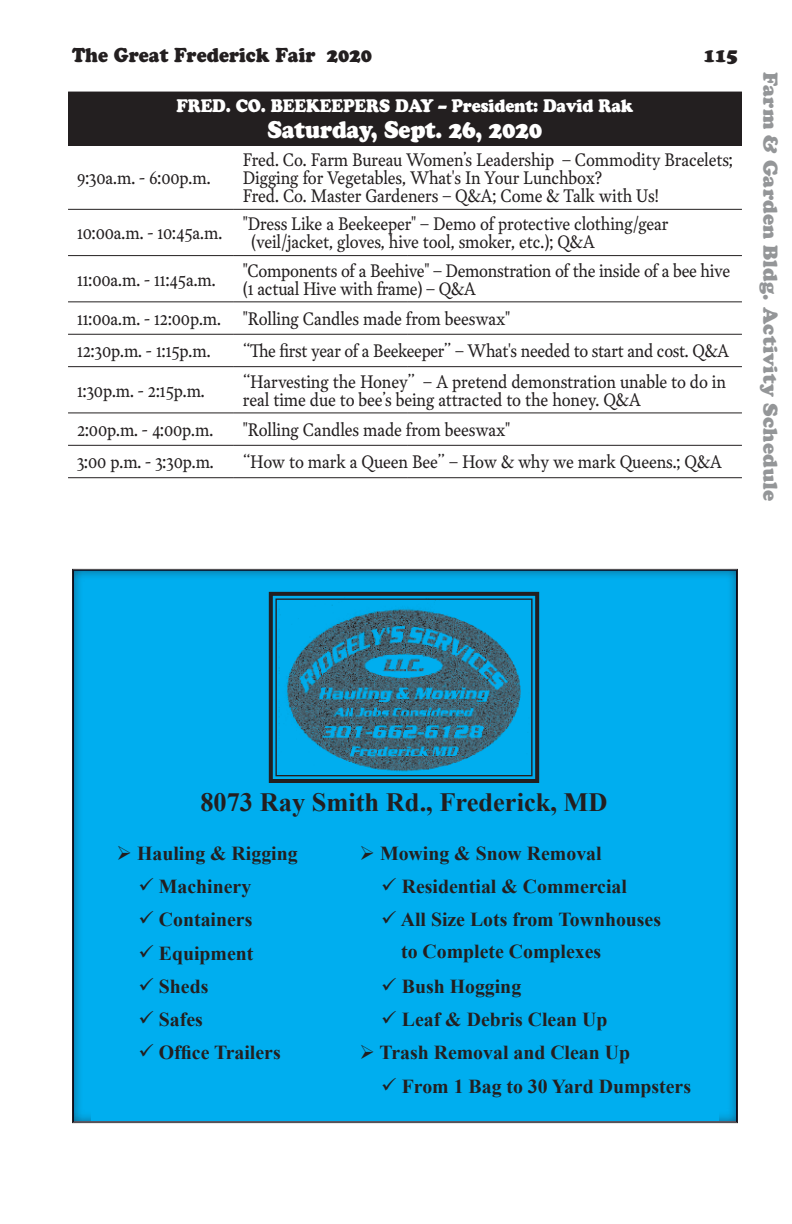
<style>
.page{position:relative;width:792px;height:1224px;background:#fff}
.page>*{position:absolute;margin:0;border:0;box-sizing:border-box;transform-origin:0 0}
.t1{font:700 26.4px "Times New Roman";color:#231f20}
.t2{font:24px "Cooper Black Std";letter-spacing:-.01em;color:#fff;scale:.9 1}
.t3{font:20px "Cooper Black Std";letter-spacing:.005em;color:#949698}
.t4{font:20px "Cooper Black Std";color:#231f20;scale:.9 1}
.t5{font:700 19.8px "Times New Roman";color:#231f20}
.t6{font:18px/18px "Garvis Pro";letter-spacing:-.01em;color:#231f20;scale:.9 1}
.t7{font:18px "Garvis Pro";letter-spacing:-.01em;color:#231f20;scale:.89 1}
.t8{font:18px "Cooper Black Std";letter-spacing:-.01em;color:#fff;scale:.9 1}
</style>
<div class="page">
<div style="left:68px;top:92px;width:674px;height:53px;background:#231f20"></div>
<hr style="left:68px;top:255px;width:166px;height:1px;background:#231f20">
<hr style="left:234px;top:255px;width:173px;height:1px;background:#231f20">
<hr style="left:407px;top:255px;width:335px;height:1px;background:#231f20">
<hr style="left:68px;top:302px;width:166px;height:1px;background:#231f20">
<hr style="left:234px;top:302px;width:173px;height:1px;background:#231f20">
<hr style="left:407px;top:302px;width:335px;height:1px;background:#231f20">
<hr style="left:68px;top:366px;width:166px;height:1px;background:#231f20">
<hr style="left:234px;top:366px;width:173px;height:1px;background:#231f20">
<hr style="left:407px;top:366px;width:335px;height:1px;background:#231f20">
<hr style="left:68px;top:413px;width:166px;height:1px;background:#231f20">
<hr style="left:234px;top:413px;width:173px;height:1px;background:#231f20">
<hr style="left:407px;top:413px;width:335px;height:1px;background:#231f20">
<hr style="left:68px;top:334px;width:166px;height:1px;background:#231f20">
<hr style="left:234px;top:334px;width:173px;height:1px;background:#231f20">
<hr style="left:407px;top:334px;width:335px;height:1px;background:#231f20">
<hr style="left:68px;top:145px;width:166px;height:1px;background:#231f20">
<hr style="left:234px;top:145px;width:173px;height:1px;background:#231f20">
<hr style="left:407px;top:145px;width:335px;height:1px;background:#231f20">
<hr style="left:68px;top:209px;width:166px;height:1px;background:#231f20">
<hr style="left:234px;top:209px;width:173px;height:1px;background:#231f20">
<hr style="left:407px;top:209px;width:335px;height:1px;background:#231f20">
<hr style="left:68px;top:445px;width:166px;height:1px;background:#231f20">
<hr style="left:234px;top:445px;width:173px;height:1px;background:#231f20">
<hr style="left:407px;top:445px;width:335px;height:1px;background:#231f20">
<hr style="left:68px;top:477px;width:166px;height:1px;background:#231f20">
<hr style="left:234px;top:477px;width:173px;height:1px;background:#231f20">
<hr style="left:407px;top:477px;width:335px;height:1px;background:#231f20">
<div style="left:70px;top:568px;width:670px;height:558px;background:#231f20;opacity:.75"></div>
<svg style="left:267px;top:590px;width:274px;height:195px;background:#1e81a6"></svg>
<div style="left:275px;top:599px;width:258px;height:177px;border:1px solid #231f20"></div>
<div style="left:200px;top:793px;width:408px;height:25px;background:#00aeef"></div>
<div style="left:91px;top:836px;width:628px;height:285px;background:#00aeef"></div>
<p class="t4" style="left:72px;top:43px;width:335px">The Great Frederick Fair 2020</p>
<p class="t4" style="left:704px;top:43px;width:39px">115</p>
<p class="t8" style="left:177px;top:95px;width:509px">FRED. CO. BEEKEEPERS DAY – President: David Rak</p>
<h2 class="t2" style="left:268px;top:115px;width:307px">Saturday, Sept. 26, 2020</h2>
<p class="t6" style="left:77px;top:168px;width:150px">9:30a.m. - 6:00p.m.</p>
<p class="t6" style="left:243px;top:150px;width:546px">Fred. Co. Farm Bureau Women’s Leadership – Commodity Bracelets;<br>Digging for Vegetables, What's In Your Lunchbox?<br>Fred. Co. Master Gardeners – Q&amp;A; Come &amp; Talk with Us!</p>
<p class="t6" style="left:77px;top:224px;width:163px">10:00a.m. - 10:45a.m.</p>
<p class="t6" style="left:251px;top:215px;width:465px;text-indent:-8px">"Dress Like a Beekeeper" – Demo of protective clothing/gear (veil/jacket, gloves, hive tool, smoker, etc.); Q&amp;A</p>
<p class="t6" style="left:243px;top:261px;width:543px">"Components of a Beehive" – Demonstration of the inside of a bee hive (1 actual Hive with frame) – Q&amp;A</p>
<p class="t6" style="left:77px;top:302px;width:483px;line-height:32.4px">11:00a.m. - 12:00p.m. "Rolling Candles made from beeswax"<br>12:30p.m. - 1:15p.m.</p>
<p class="t6" style="left:77px;top:270px;width:156px">11:00a.m. - 11:45a.m.</p>
<p class="t7" style="left:243px;top:338px;width:548px">“The first year of a Beekeeper” – What's needed to start and cost. Q&amp;A</p>
<p class="t6" style="left:77px;top:381px;width:144px">1:30p.m. - 2:15p.m.</p>
<p class="t6" style="left:243px;top:372px;width:538px">“Harvesting the Honey” – A pretend demonstration unable to do in real time due to bee’s being attracted to the honey. Q&amp;A</p>
<p class="t6" style="left:77px;top:420px;width:153px">2:00p.m. - 4:00p.m.</p>
<p class="t6" style="left:243px;top:420px;width:299px">"Rolling Candles made from beeswax"</p>
<p class="t6" style="left:77px;top:453px;width:154px">3:00 p.m. - 3:30p.m.</p>
<p class="t6" style="left:243px;top:453px;width:534px">“How to mark a Queen Bee” – How &amp; why we mark Queens.; Q&amp;A</p>
<p class="t3" style="left:783px;top:72px;width:430px;rotate:90deg">Farm &amp; Garden Bldg. Activity Schedule</p>
<h1 class="t1" style="left:200px;top:784px;width:409px">8073 Ray Smith Rd., Frederick, MD</h1>
<p class="t5" style="left:116px;top:840px;width:183px">➢ Hauling &amp; Rigging</p>
<p class="t5" style="left:359px;top:840px;width:244px">➢ Mowing &amp; Snow Removal</p>
<p class="t5" style="left:138px;top:873px;width:114px">✓ Machinery</p>
<p class="t5" style="left:381px;top:873px;width:247px">✓ Residential &amp; Commercial</p>
<p class="t5" style="left:138px;top:906px;width:116px">✓ Containers</p>
<p class="t5" style="left:381px;top:906px;width:281px">✓ All Size Lots from Townhouses</p>
<p class="t5" style="left:138px;top:939px;width:117px">✓ Equipment</p>
<p class="t5" style="left:401px;top:938px;width:202px">to Complete Complexes</p>
<p class="t5" style="left:138px;top:973px;width:72px">✓ Sheds</p>
<p class="t5" style="left:381px;top:973px;width:141px">✓ Bush Hogging</p>
<p class="t5" style="left:138px;top:1006px;width:66px">✓ Safes</p>
<p class="t5" style="left:381px;top:1006px;width:228px">✓ Leaf &amp; Debris Clean Up</p>
<p class="t5" style="left:138px;top:1039px;width:144px">✓ Office Trailers</p>
<p class="t5" style="left:359px;top:1039px;width:272px">➢ Trash Removal and Clean Up</p>
<p class="t5" style="left:381px;top:1072px;width:311px">✓ From 1 Bag to 30 Yard Dumpsters</p>
</div>
